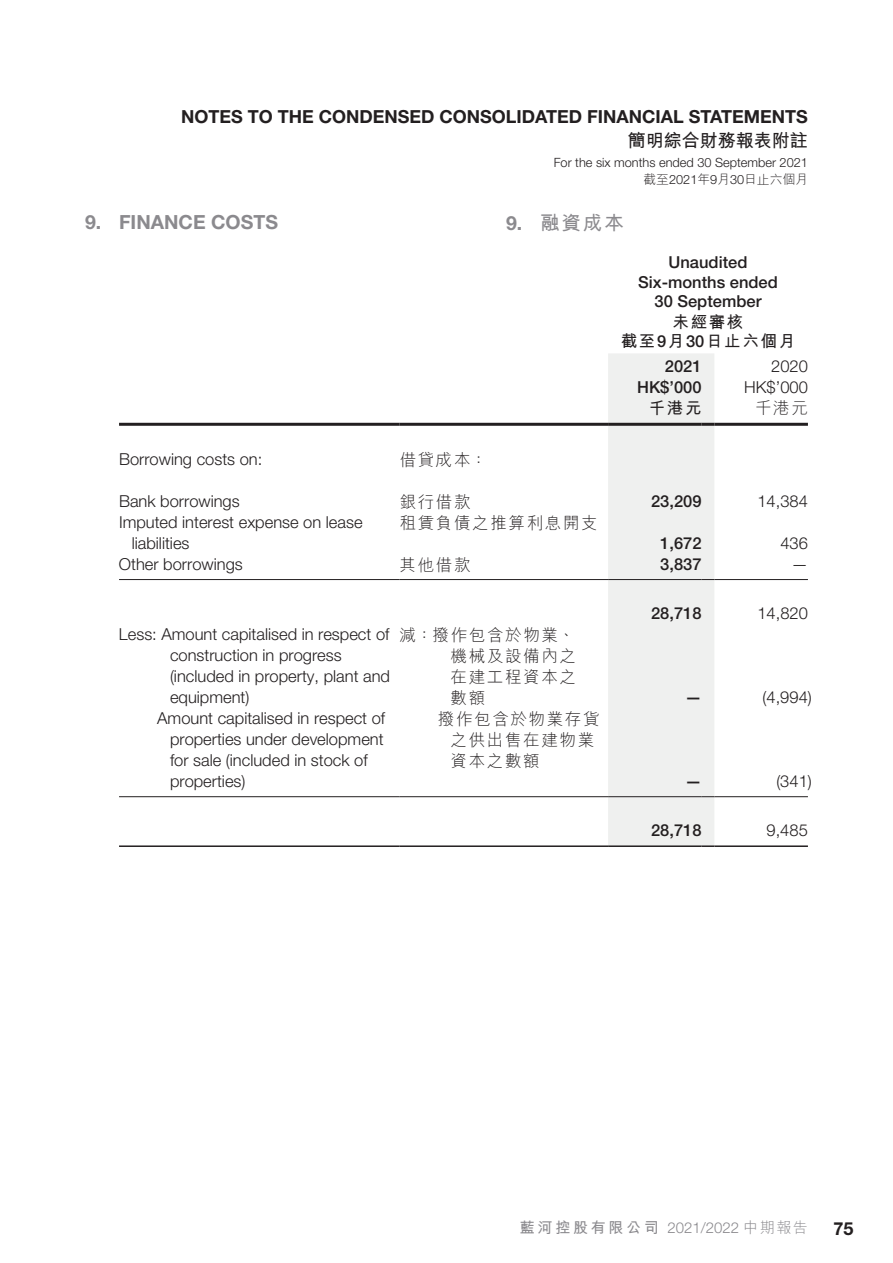
<style>
.page{position:relative;width:893px;height:1263px;background:#fff}
.page>*{position:absolute;margin:0;border:0;box-sizing:border-box;transform-origin:0 0}
.t1{font:700 19.5px "Helvetica Neue LT Std";color:#8b8a8e}
.t2{font:700 19.5px "M Hei HK";color:#8b8a8e}
.t3{font:700 18px "Helvetica Neue LT Std";color:#231f20}
.t4{font:700 18px "M Hei HK";color:#231f20}
.t5{font:300 16.5px/21px "Helvetica Neue LT Std";color:#231f20}
.t6{font:500 16.5px/19.5px "Helvetica Neue LT Std";color:#231f20;text-align:center}
.t7{font:300 16.5px/21px "M Hei HK";letter-spacing:.1em;color:#231f20;text-align:justify}
.t8{font:700 16.5px/19.5px "M Hei HK";letter-spacing:.1em;color:#231f20;text-align:center}
.t9{font:300 15px "Helvetica Neue LT Std";color:#8b8a8e}
.t10{font:300 12.75px "Helvetica Neue LT Std";color:#231f20}
.t11{font:300 12.75px "M Hei HK";color:#231f20}
.s1{font-family:"Helvetica Neue LT Std"}
.s2{font-family:"Helvetica Neue LT Std";font-weight:500}
.s3{font-family:"M Hei HK";font-weight:700}
.s4{font-family:"M Hei HK"}
</style>
<div class="page">
<div style="left:608px;top:354px;width:106px;height:491px;background:#eff0ef"></div>
<hr style="left:119px;top:579px;width:281px;height:1px;background:#231f20">
<hr style="left:400px;top:579px;width:208px;height:1px;background:#231f20">
<hr style="left:608px;top:579px;width:94px;height:1px;background:#231f20">
<svg style="left:702px;top:579px;width:12px;height:1px"></svg>
<hr style="left:714px;top:579px;width:94px;height:1px;background:#231f20">
<hr style="left:119px;top:796px;width:281px;height:1px;background:#231f20">
<hr style="left:400px;top:796px;width:208px;height:1px;background:#231f20">
<hr style="left:608px;top:796px;width:94px;height:1px;background:#231f20">
<svg style="left:702px;top:796px;width:12px;height:1px"></svg>
<hr style="left:714px;top:796px;width:94px;height:1px;background:#231f20">
<hr style="left:119px;top:845px;width:281px;height:2px;background:#231f20">
<hr style="left:400px;top:845px;width:208px;height:2px;background:#231f20">
<hr style="left:608px;top:845px;width:94px;height:2px;background:#231f20">
<svg style="left:702px;top:845px;width:12px;height:2px"></svg>
<hr style="left:714px;top:845px;width:94px;height:2px;background:#231f20">
<hr style="left:119px;top:423px;width:281px;height:3px;background:#231f20">
<hr style="left:400px;top:423px;width:208px;height:3px;background:#231f20">
<hr style="left:608px;top:423px;width:94px;height:3px;background:#231f20">
<svg style="left:702px;top:423px;width:12px;height:3px"></svg>
<hr style="left:714px;top:423px;width:94px;height:3px;background:#231f20">
<p class="t3" style="left:181px;top:105px;width:628px">NOTES TO THE CONDENSED CONSOLIDATED FINANCIAL STATEMENTS</p>
<p class="t4" style="left:628px;top:127px;width:182px">簡明綜合財務報表附註</p>
<p class="t10" style="left:554px;top:155px;width:256px">For the six months ended 30 September 2021</p>
<p class="t11" style="left:644px;top:173px;width:166px">截至<span class="s1">2021</span>年<span class="s1">9</span>月<span class="s1">30</span>日止六個月</p>
<p class="t1" style="left:85px;top:210px;width:194px">9. FINANCE COSTS</p>
<p class="t2" style="left:506px;top:209px;width:119px"><span class="s1">9.</span> 融資成本</p>
<p class="t6" style="left:638px;top:253px;width:141px">Unaudited<br>Six-months ended<br>30 September</p>
<p class="t8" style="left:621px;top:310px;width:176px">未經審核<br>截至<span class="s2">9</span>月<span class="s2">30</span>日止六個月</p>
<p class="t6" style="left:665px;top:356px;width:38px">2021</p>
<p class="t5" style="left:771px;top:355px;width:38px">2020</p>
<p class="t6" style="left:637px;top:377px;width:66px">HK$’000</p>
<p class="t5" style="left:744px;top:376px;width:65px">HK$’000</p>
<p class="t8" style="left:649px;top:397px;width:54px">千港元</p>
<p class="t7" style="left:755px;top:397px;width:54px">千港元</p>
<p class="t5" style="left:119px;top:448px;width:145px">Borrowing costs on:</p>
<p class="t7" style="left:400px;top:449px;width:89px">借貸成本：</p>
<p class="t5" style="left:119px;top:490px;width:122px">Bank borrowings</p>
<p class="t7" style="left:400px;top:491px;width:72px">銀行借款</p>
<p class="t6" style="left:651px;top:491px;width:52px">23,209</p>
<p class="t5" style="left:757px;top:490px;width:52px">14,384</p>
<p class="t5" style="left:132px;top:511px;width:232px;text-indent:-13px">Imputed interest expense on lease liabilities</p>
<p class="t7" style="left:400px;top:512px;width:199px">租賃負債之推算利息開支</p>
<p class="t6" style="left:660px;top:533px;width:43px">1,672</p>
<p class="t5" style="left:780px;top:532px;width:29px">436</p>
<p class="t5" style="left:119px;top:553px;width:125px">Other borrowings</p>
<p class="t7" style="left:400px;top:554px;width:72px">其他借款</p>
<p class="t6" style="left:660px;top:554px;width:43px">3,837</p>
<p class="t5" style="left:791px;top:553px;width:18px">—</p>
<p class="t6" style="left:651px;top:603px;width:52px">28,718</p>
<p class="t5" style="left:757px;top:602px;width:52px">14,820</p>
<p class="t5" style="left:170px;top:623px;width:222px;text-indent:-51px">Less: Amount capitalised in respect of construction in progress (included in property, plant and equipment)</p>
<p class="t7" style="left:451px;top:624px;width:127px;text-indent:-51px">減：撥作包含於物業、機械及設備內之在建工程資本之數額</p>
<p class="t6" style="left:685px;top:687px;width:18px">—</p>
<p class="t5" style="left:763px;top:686px;width:51px">(4,994)</p>
<p class="t5" style="left:170px;top:707px;width:217px;text-indent:-13px">Amount capitalised in respect of properties under development for sale (included in stock of properties)</p>
<p class="t7" style="left:451px;top:708px;width:150px;text-align:left;text-indent:-13px">撥作包含於物業存貨之供出售在建物業資本之數額</p>
<p class="t6" style="left:685px;top:771px;width:18px">—</p>
<p class="t5" style="left:776px;top:770px;width:37px">(341)</p>
<p class="t6" style="left:651px;top:820px;width:52px">28,718</p>
<p class="t5" style="left:766px;top:820px;width:43px">9,485</p>
<p class="t9" style="left:520px;top:1218px;width:289px"><span class="s3">藍河控股有限公司</span> 2021/2022 <span class="s4">中期報告</span></p>
<p class="t3" style="left:833px;top:1218px;width:22px">75</p>
</div>
